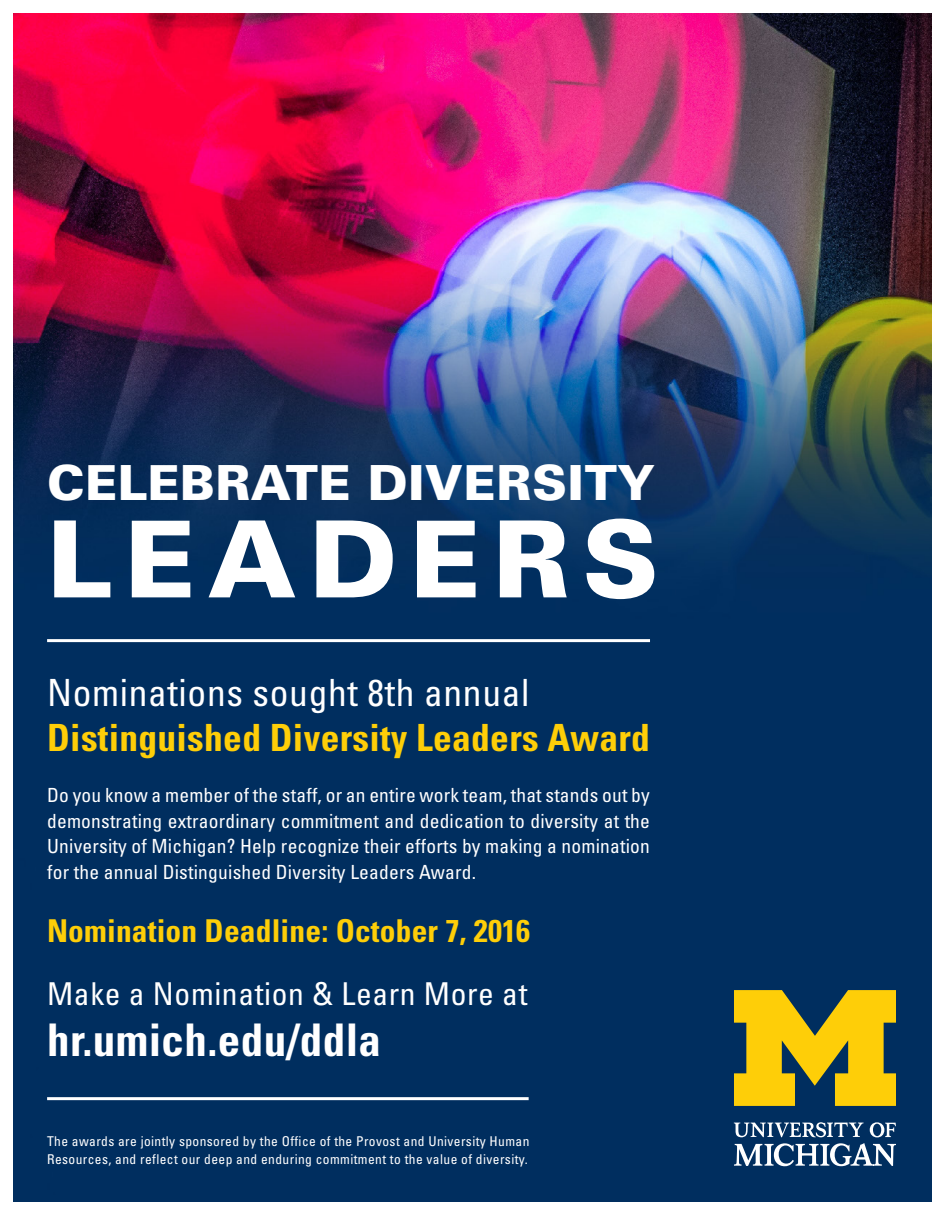
<style>
.page{position:relative;width:945px;height:1215px;background:#fff}
.page>*{position:absolute;margin:0;border:0;box-sizing:border-box;transform-origin:0 0}
.t1{font:900 106.5px "Univers LT Std";letter-spacing:.115em;color:#fff}
.t2{font:900 48.45px "Univers LT Std";letter-spacing:.01em;color:#fff}
.t3{font:700 condensed 45px "Univers LT Std";letter-spacing:.01em;color:#fff}
.t4{font:700 condensed 37.5px "Univers LT Std";letter-spacing:.01em;color:#fece08}
.t5{font:condensed 37.5px "Univers LT Std";letter-spacing:.015em;color:#fff}
.t6{font:700 condensed 31.5px "Univers LT Std";letter-spacing:.005em;color:#fece08}
.t7{font:condensed 31.5px "Univers LT Std";letter-spacing:.02em;color:#fff}
.t8{font:condensed 19.5px/25.5px "Univers LT Std";letter-spacing:.01em;color:#fff;text-align:justify}
.t9{font:condensed 13.5px/18px "Univers LT Std";letter-spacing:.03em;color:#fff}
</style>
<div class="page">
<img style="left:14px;top:14px;width:918px;height:1187px">
<svg style="left:734px;top:990px;width:162px;height:116px;background:#bda51e"></svg>
<svg style="left:734px;top:1143px;width:162px;height:23px"></svg>
<svg style="left:734px;top:1122px;width:162px;height:15px"></svg>
<hr style="left:47px;top:639px;width:603px;height:3px;background:#fff">
<hr style="left:47px;top:1097px;width:482px;height:3px;background:#fff">
<p class="t2" style="left:47px;top:452px;width:610px">CELEBRATE DIVERSITY</p>
<p class="t1" style="left:47px;top:492px;width:613px">LEADERS</p>
<p class="t5" style="left:47px;top:669px;width:484px">Nominations sought 8th annual</p>
<p class="t4" style="left:47px;top:715px;width:604px">Distinguished Diversity Leaders Award</p>
<p class="t8" style="left:47px;top:782px;width:604px">Do you know a member of the staff, or an entire work team, that stands out by demonstrating extraordinary commitment and dedication to diversity at the University of Michigan? Help recognize their efforts by making a nomination for the annual Distinguished Diversity Leaders Award.</p>
<p class="t6" style="left:47px;top:912px;width:485px">Nomination Deadline: October 7, 2016</p>
<p class="t7" style="left:47px;top:974px;width:482px">Make a Nomination &amp; Learn More at</p>
<p class="t3" style="left:47px;top:1013px;width:336px">hr.umich.edu/ddla</p>
<p class="t9" style="left:47px;top:1132px;width:484px">The awards are jointly sponsored by the Office of the Provost and University Human<br>Resources, and reflect our deep and enduring commitment to the value of diversity.</p>
</div>
